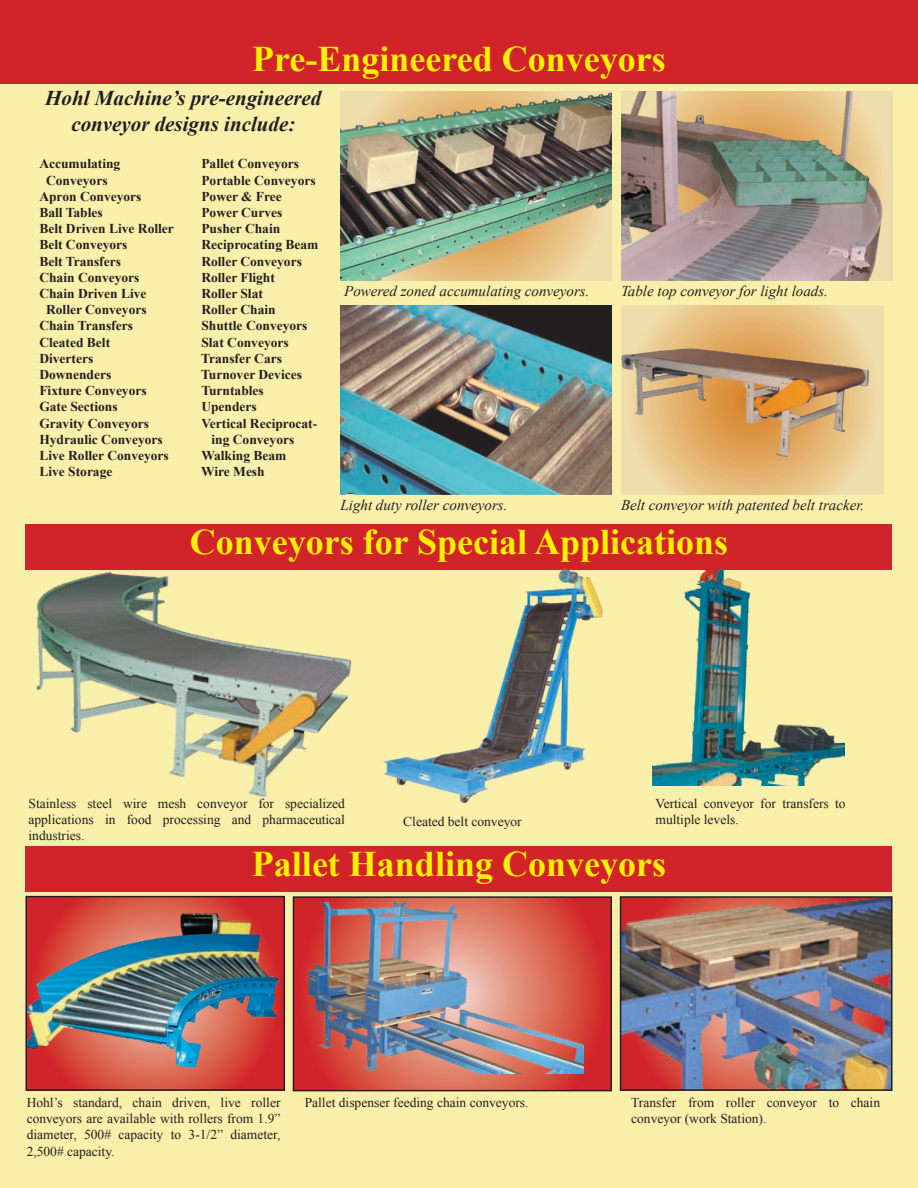
<style>
.page{position:relative;width:918px;height:1188px;background:#fff}
.page>*{position:absolute;margin:0;border:0;box-sizing:border-box;transform-origin:0 0}
.t1{font:700 36px "Times New Roman";color:#fff101}
.t2{font:italic 700 21px "Times New Roman";color:#231f20}
.t3{font:italic 15px "Times New Roman";color:#231f20}
.t4{font:700 13.5px "Times New Roman";color:#231f20}
.t5{font:13.5px/16.2px "Times New Roman";color:#231f20;text-align:justify}
</style>
<div class="page">
<div style="left:0;top:0;width:918px;height:86px;background:#d1232a"></div>
<div style="left:0;top:84px;width:918px;height:1104px;background:#f8efaa"></div>
<div style="left:26px;top:524px;width:867px;height:45px;background:#d1232a"></div>
<div style="left:26px;top:846px;width:867px;height:45px;background:#d1232a"></div>
<img style="left:621px;top:91px;width:271px;height:189px">
<img style="left:621px;top:305px;width:262px;height:189px">
<img style="left:340px;top:91px;width:272px;height:189px">
<img style="left:340px;top:305px;width:272px;height:189px">
<img style="left:26px;top:569px;width:327px;height:228px">
<img style="left:380px;top:568px;width:224px;height:236px">
<img style="left:652px;top:570px;width:193px;height:216px">
<img style="left:29px;top:899px;width:253px;height:189px">
<div style="left:26px;top:896px;width:259px;height:195px;border:2px solid #231f20"></div>
<svg style="left:296px;top:899px;width:313px;height:189px;background:#d33b38"></svg>
<img style="left:307px;top:900px;width:276px;height:173px">
<div style="left:293px;top:896px;width:319px;height:195px;border:2px solid #231f20"></div>
<img style="left:623px;top:899px;width:266px;height:189px">
<div style="left:620px;top:896px;width:272px;height:195px;border:2px solid #231f20"></div>
<p class="t1" style="left:252px;top:34px;width:415px">Pre-Engineered Conveyors</p>
<p class="t2" style="left:45px;top:84px;width:278px">Hohl Machine’s pre-engineered</p>
<p class="t2" style="left:71px;top:109px;width:225px">conveyor designs include:</p>
<p class="t4" style="left:39px;top:155px;width:82px">Accumulating</p>
<p class="t4" style="left:201px;top:155px;width:99px">Pallet Conveyors</p>
<p class="t4" style="left:46px;top:171px;width:63px">Conveyors</p>
<p class="t4" style="left:201px;top:171px;width:116px">Portable Conveyors</p>
<p class="t4" style="left:39px;top:187px;width:104px">Apron Conveyors</p>
<p class="t4" style="left:201px;top:187px;width:82px">Power &amp; Free</p>
<p class="t4" style="left:39px;top:203px;width:65px">Ball Tables</p>
<p class="t4" style="left:201px;top:203px;width:83px">Power Curves</p>
<p class="t4" style="left:39px;top:219px;width:136px">Belt Driven Live Roller</p>
<p class="t4" style="left:201px;top:219px;width:80px">Pusher Chain</p>
<p class="t4" style="left:39px;top:236px;width:90px">Belt Conveyors</p>
<p class="t4" style="left:201px;top:236px;width:119px">Reciprocating Beam</p>
<p class="t4" style="left:39px;top:252px;width:83px">Belt Transfers</p>
<p class="t4" style="left:201px;top:252px;width:102px">Roller Conveyors</p>
<p class="t4" style="left:39px;top:268px;width:102px">Chain Conveyors</p>
<p class="t4" style="left:201px;top:268px;width:75px">Roller Flight</p>
<p class="t4" style="left:39px;top:284px;width:109px">Chain Driven Live</p>
<p class="t4" style="left:201px;top:284px;width:63px">Roller Slat</p>
<p class="t4" style="left:46px;top:300px;width:102px">Roller Conveyors</p>
<p class="t4" style="left:201px;top:300px;width:76px">Roller Chain</p>
<p class="t4" style="left:39px;top:317px;width:95px">Chain Transfers</p>
<p class="t4" style="left:201px;top:317px;width:108px">Shuttle Conveyors</p>
<p class="t4" style="left:39px;top:333px;width:72px">Cleated Belt</p>
<p class="t4" style="left:201px;top:333px;width:89px">Slat Conveyors</p>
<p class="t4" style="left:39px;top:349px;width:55px">Diverters</p>
<p class="t4" style="left:201px;top:349px;width:82px">Transfer Cars</p>
<p class="t4" style="left:39px;top:365px;width:73px">Downenders</p>
<p class="t4" style="left:201px;top:365px;width:102px">Turnover Devices</p>
<p class="t4" style="left:39px;top:381px;width:109px">Fixture Conveyors</p>
<p class="t4" style="left:201px;top:381px;width:64px">Turntables</p>
<p class="t4" style="left:39px;top:398px;width:80px">Gate Sections</p>
<p class="t4" style="left:201px;top:398px;width:57px">Upenders</p>
<p class="t4" style="left:39px;top:414px;width:111px">Gravity Conveyors</p>
<p class="t4" style="left:201px;top:414px;width:117px">Vertical Reciprocat-</p>
<p class="t4" style="left:39px;top:430px;width:125px">Hydraulic Conveyors</p>
<p class="t4" style="left:212px;top:430px;width:84px">ing Conveyors</p>
<p class="t4" style="left:39px;top:446px;width:131px">Live Roller Conveyors</p>
<p class="t4" style="left:201px;top:446px;width:87px">Walking Beam</p>
<p class="t4" style="left:39px;top:462px;width:75px">Live Storage</p>
<p class="t4" style="left:201px;top:462px;width:65px">Wire Mesh</p>
<p class="t3" style="left:344px;top:281px;width:247px">Powered zoned accumulating conveyors.</p>
<p class="t3" style="left:621px;top:281px;width:208px">Table top conveyor for light loads.</p>
<p class="t3" style="left:340px;top:495px;width:168px">Light duty roller conveyors.</p>
<p class="t3" style="left:621px;top:495px;width:245px">Belt conveyor with patented belt tracker.</p>
<p class="t1" style="left:190px;top:517px;width:540px">Conveyors for Special Applications</p>
<p class="t5" style="left:28px;top:795px;width:318px">Stainless steel wire mesh conveyor for specialized applications in food processing and pharmaceutical industries.</p>
<p class="t5" style="left:403px;top:813px;width:120px">Cleated belt conveyor</p>
<p class="t5" style="left:656px;top:795px;width:192px">Vertical conveyor for transfers to multiple levels.</p>
<p class="t1" style="left:252px;top:839px;width:416px">Pallet Handling Conveyors</p>
<p class="t5" style="left:27px;top:1094px;width:255px">Hohl’s standard, chain driven, live roller conveyors are available with rollers from 1.9” diameter, 500# capacity to 3-1/2” diameter, 2,500# capacity.</p>
<p class="t5" style="left:305px;top:1095px;width:225px">Pallet dispenser feeding chain conveyors.</p>
<p class="t5" style="left:631px;top:1094px;width:250px">Transfer from roller conveyor to chain conveyor (work Station).</p>
</div>
